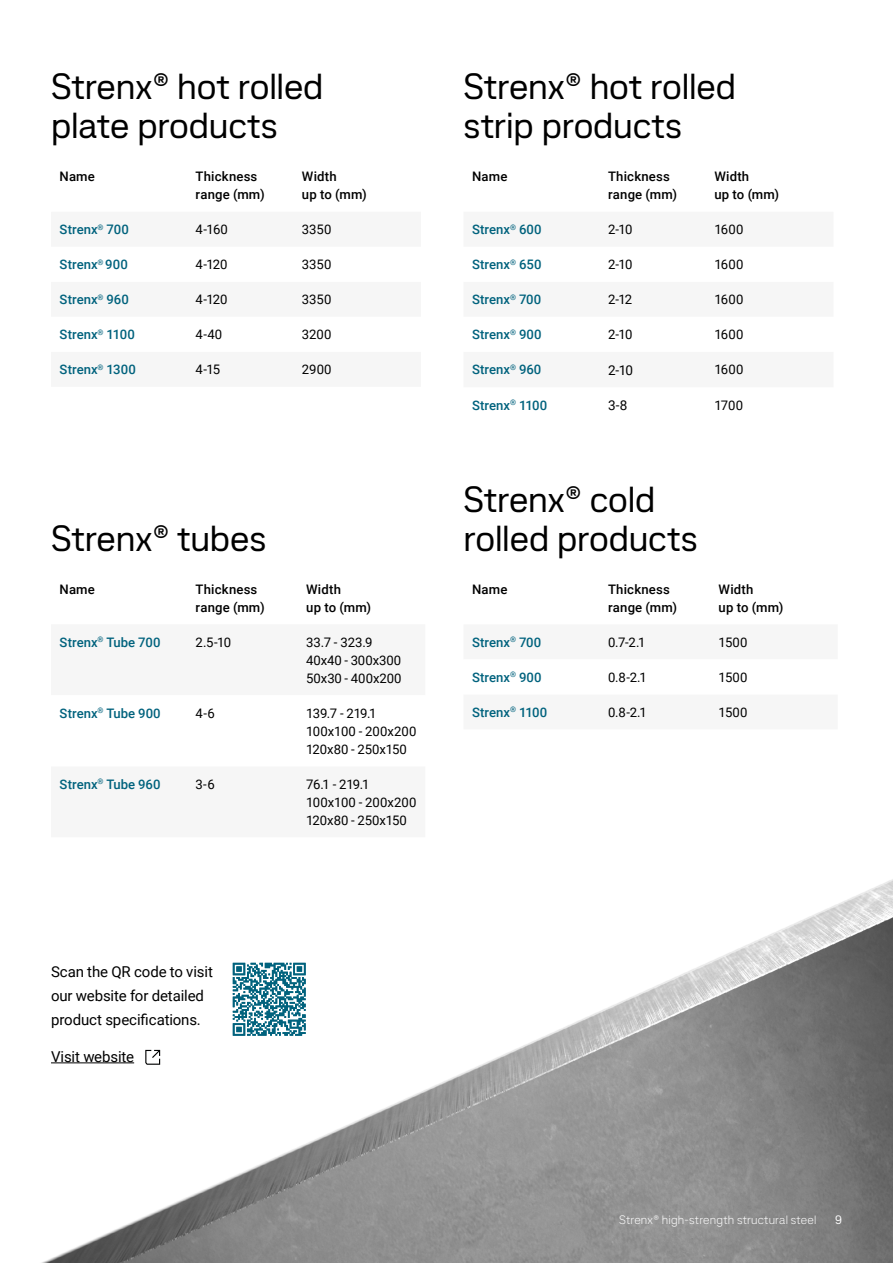
<style>
.page{position:relative;width:893px;height:1263px;background:#fff}
.page>*{position:absolute;margin:0;border:0;box-sizing:border-box;transform-origin:0 0}
.t1{font:36px/39px "SSAB Sans";letter-spacing:-.005em;color:#000}
.Body{font:15px/24px "Roboto";letter-spacing:-.005em;color:#000}
.Body-2{font:13.5px "Roboto";color:#000}
.Body-3{font:13.2px/18px "Roboto";color:#000}
.Body-4{font:500 13.2px "Roboto";color:#00627d}
.Body-5{font:500 13.2px/18px "Roboto";letter-spacing:.015em;color:#000}
.t2{font:300 12px "SSAB Sans";letter-spacing:.015em;color:#fff}
.t3{font:12px "SSAB Sans";color:#fff}
</style>
<div class="page">
<img style="left:41px;top:879px;width:852px;height:384px">
<hr style="left:51px;top:1062px;width:83px;height:1px;background:#000">
<svg style="left:145px;top:1050px;width:15px;height:15px"></svg>
<div style="left:229px;top:959px;width:81px;height:81px;background:#fff"></div>
<svg style="left:233px;top:963px;width:73px;height:73px"></svg>
<h4 class="t1" style="left:51px;top:67px;width:274px">Strenx® hot rolled plate products</h4>
<p class="Body-5" style="left:60px;top:167px;width:37px">Name</p>
<p class="Body-5" style="left:196px;top:167px;width:71px">Thickness range (mm)</p>
<p class="Body-5" style="left:302px;top:167px;width:66px">Width<br>up to (mm)</p>
<p class="Body-4" style="left:60px;top:220px;width:71px">Strenx<sup>®</sup> 700</p>
<p class="Body-3" style="left:196px;top:220px;width:34px">4-160</p>
<p class="Body-3" style="left:302px;top:220px;width:31px">3350</p>
<p class="Body-4" style="left:60px;top:255px;width:70px">Strenx<sup>®</sup> 900</p>
<p class="Body-3" style="left:196px;top:255px;width:33px">4-120</p>
<p class="Body-3" style="left:302px;top:255px;width:31px">3350</p>
<p class="Body-4" style="left:60px;top:290px;width:71px">Strenx<sup>®</sup> 960</p>
<p class="Body-3" style="left:196px;top:290px;width:33px">4-120</p>
<p class="Body-3" style="left:302px;top:290px;width:31px">3350</p>
<p class="Body-4" style="left:60px;top:325px;width:77px">Strenx<sup>®</sup> 1100</p>
<p class="Body-3" style="left:196px;top:325px;width:28px">4-40</p>
<p class="Body-3" style="left:302px;top:325px;width:31px">3200</p>
<p class="Body-4" style="left:60px;top:360px;width:78px">Strenx<sup>®</sup> 1300</p>
<p class="Body-3" style="left:196px;top:360px;width:26px">4-15</p>
<p class="Body-3" style="left:302px;top:360px;width:31px">2900</p>
<h4 class="t1" style="left:51px;top:520px;width:217px">Strenx® tubes</h4>
<p class="Body-5" style="left:60px;top:579px;width:37px">Name</p>
<p class="Body-5" style="left:196px;top:579px;width:71px">Thickness range (mm)</p>
<p class="Body-5" style="left:306px;top:579px;width:66px">Width<br>up to (mm)</p>
<p class="Body-4" style="left:60px;top:632px;width:102px">Strenx<sup>®</sup> Tube 700</p>
<p class="Body-3" style="left:196px;top:632px;width:37px">2.5-10</p>
<p class="Body-3" style="left:306px;top:632px;width:97px">33.7 - 323.9<br>40x40 - 300x300</p>
<p class="Body-3" style="left:306px;top:668px;width:97px">50x30 - 400x200</p>
<p class="Body-4" style="left:60px;top:704px;width:103px">Strenx<sup>®</sup> Tube 900</p>
<p class="Body-3" style="left:196px;top:703px;width:21px">4-6</p>
<p class="Body-3" style="left:306px;top:703px;width:72px">139.7 - 219.1</p>
<p class="Body-3" style="left:306px;top:721px;width:112px">100x100 - 200x200</p>
<p class="Body-3" style="left:306px;top:739px;width:102px">120x80 - 250x150</p>
<p class="Body-4" style="left:60px;top:775px;width:102px">Strenx<sup>®</sup> Tube 960</p>
<p class="Body-3" style="left:196px;top:774px;width:21px">3-6</p>
<p class="Body-3" style="left:306px;top:774px;width:65px">76.1 - 219.1</p>
<p class="Body-3" style="left:306px;top:792px;width:112px">100x100 - 200x200</p>
<p class="Body-3" style="left:306px;top:810px;width:102px">120x80 - 250x150</p>
<h4 class="t1" style="left:463px;top:67px;width:274px">Strenx® hot rolled strip products</h4>
<p class="Body-5" style="left:472px;top:167px;width:37px">Name</p>
<p class="Body-5" style="left:608px;top:167px;width:71px">Thickness range (mm)</p>
<p class="Body-5" style="left:714px;top:167px;width:66px">Width<br>up to (mm)</p>
<p class="Body-4" style="left:472px;top:220px;width:71px">Strenx<sup>®</sup> 600</p>
<p class="Body-3" style="left:608px;top:220px;width:26px">2-10</p>
<p class="Body-3" style="left:714px;top:220px;width:30px">1600</p>
<p class="Body-4" style="left:472px;top:255px;width:71px">Strenx<sup>®</sup> 650</p>
<p class="Body-3" style="left:608px;top:255px;width:26px">2-10</p>
<p class="Body-3" style="left:714px;top:255px;width:30px">1600</p>
<p class="Body-4" style="left:472px;top:290px;width:71px">Strenx<sup>®</sup> 700</p>
<p class="Body-3" style="left:608px;top:290px;width:26px">2-12</p>
<p class="Body-3" style="left:714px;top:290px;width:30px">1600</p>
<p class="Body-4" style="left:472px;top:325px;width:71px">Strenx<sup>®</sup> 900</p>
<p class="Body-3" style="left:608px;top:325px;width:26px">2-10</p>
<p class="Body-3" style="left:714px;top:325px;width:30px">1600</p>
<p class="Body-4" style="left:472px;top:360px;width:71px">Strenx<sup>®</sup> 960</p>
<p class="Body-2" style="left:608px;top:360px;width:27px">2-10</p>
<p class="Body-3" style="left:714px;top:360px;width:30px">1600</p>
<p class="Body-4" style="left:472px;top:396px;width:77px">Strenx<sup>®</sup> 1100</p>
<p class="Body-2" style="left:608px;top:396px;width:21px">3-8</p>
<p class="Body-3" style="left:714px;top:395px;width:30px">1700</p>
<h4 class="t1" style="left:463px;top:481px;width:236px">Strenx® cold rolled products</h4>
<p class="Body-5" style="left:472px;top:579px;width:37px">Name</p>
<p class="Body-5" style="left:608px;top:579px;width:71px">Thickness range (mm)</p>
<p class="Body-5" style="left:719px;top:579px;width:66px">Width<br>up to (mm)</p>
<p class="Body-4" style="left:472px;top:633px;width:71px">Strenx<sup>®</sup> 700</p>
<p class="Body-3" style="left:608px;top:632px;width:39px">0.7-2.1</p>
<p class="Body-3" style="left:719px;top:632px;width:30px">1500</p>
<p class="Body-4" style="left:472px;top:668px;width:71px">Strenx<sup>®</sup> 900</p>
<p class="Body-3" style="left:608px;top:667px;width:40px">0.8-2.1</p>
<p class="Body-3" style="left:719px;top:667px;width:30px">1500</p>
<p class="Body-4" style="left:472px;top:703px;width:77px">Strenx<sup>®</sup> 1100</p>
<p class="Body-3" style="left:608px;top:702px;width:40px">0.8-2.1</p>
<p class="Body-3" style="left:719px;top:702px;width:30px">1500</p>
<p class="Body" style="left:51px;top:959px;width:163px">Scan the QR code to visit our website for detailed product specifications.</p>
<p class="Body" style="left:51px;top:1044px;width:85px">Visit website</p>
<h6 class="t2" style="left:619px;top:1212px;width:199px">Strenx® high-strength structural steel</h6>
<h6 class="t3" style="left:835px;top:1212px;width:8px">9</h6>
</div>
